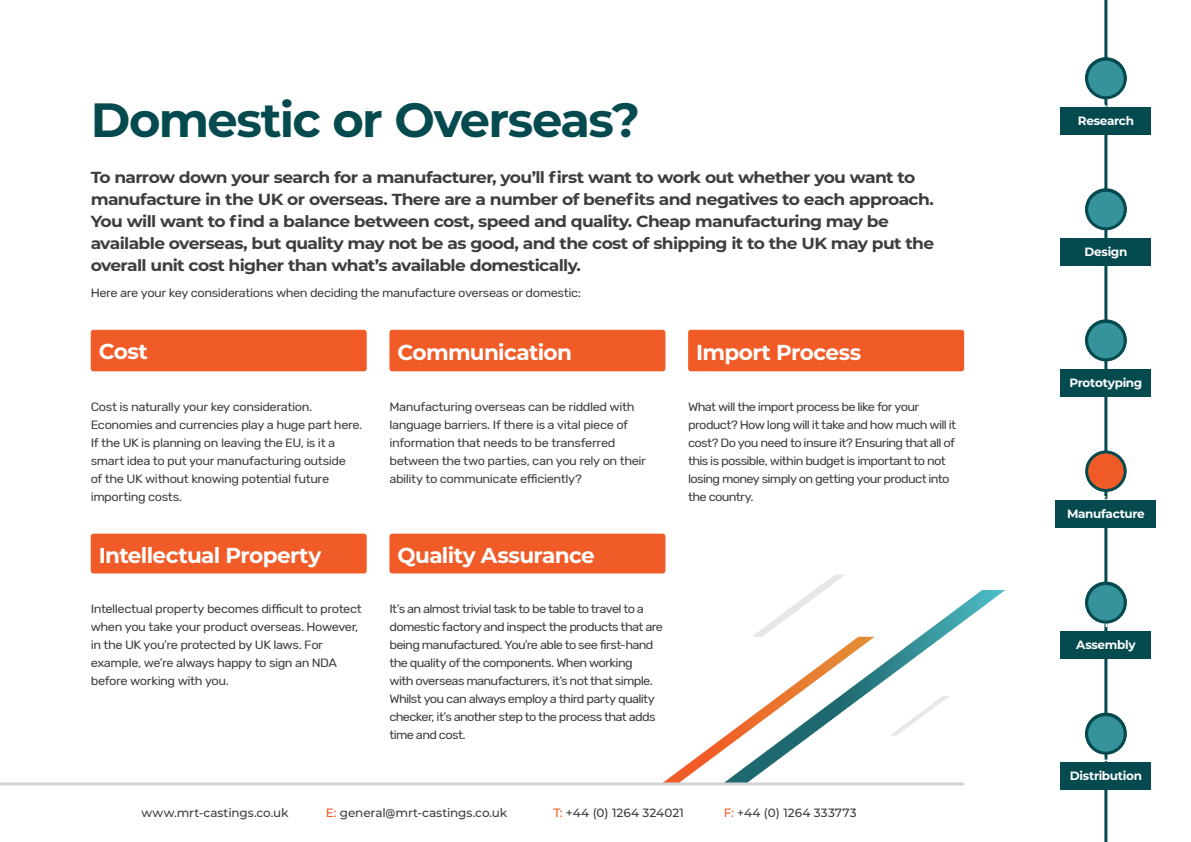
<style>
.page{position:relative;width:1191px;height:842px;background:#fff}
.page>*{position:absolute;margin:0;border:0;box-sizing:border-box;transform-origin:0 0}
.t1{font:700 48px "Montserrat";letter-spacing:-.035em;color:#044a4f}
.t2{font:700 21.6px "Montserrat";letter-spacing:-.03em;color:#fff}
.t3{font:700 16px/22px "Montserrat";letter-spacing:-.04em;color:#3e3e3f;scale:1.07 1}
.t4{font:12px/18px "Rubik";letter-spacing:-.035em;color:#3e3e3f;scale:1.07 1}
.t5{font:12px/18px "Rubik";letter-spacing:-.055em;color:#3e3e3f;scale:1.07 1}
.t6{font:700 12px "Montserrat";letter-spacing:-.025em;color:#fff}
.t7{font:500 12px "Montserrat";letter-spacing:-.005em;color:#3e3e3f}
.t8{font:500 12px "Montserrat";letter-spacing:.02em;color:#3e3e3f}
.s1{color:#f15b27}
.s2{font-family:"Rubik";font-weight:400}
</style>
<div class="page">
<hr style="left:1104px;top:0;width:3px;height:842px;background:#044a4f">
<div style="left:1085px;top:319px;width:41px;height:42px;border:3px solid #044a4f;border-radius:50%"></div>
<div style="left:1085px;top:57px;width:41px;height:42px;border:3px solid #044a4f;border-radius:50%"></div>
<div style="left:1086px;top:452px;width:39px;height:38px;background:#f15b27;border-radius:50%"></div>
<div style="left:1085px;top:450px;width:41px;height:42px;border:3px solid #044a4f;border-radius:50%"></div>
<div style="left:1085px;top:581px;width:41px;height:42px;border:3px solid #044a4f;border-radius:50%"></div>
<div style="left:1086px;top:714px;width:39px;height:39px;background:#044a4f;border-radius:50%"></div>
<div style="left:1085px;top:713px;width:41px;height:41px;border:3px solid #044a4f;border-radius:50%"></div>
<div style="left:1085px;top:188px;width:41px;height:42px;border:3px solid #044a4f;border-radius:50%"></div>
<div style="left:91px;top:330px;width:276px;height:41px;background:#f15b27;border-radius:3px"></div>
<div style="left:389px;top:330px;width:276px;height:41px;background:#f15b27;border-radius:3px"></div>
<div style="left:91px;top:534px;width:276px;height:39px;background:#f15b27;border-radius:3px"></div>
<div style="left:389px;top:534px;width:276px;height:39px;background:#f15b27;border-radius:3px"></div>
<div style="left:688px;top:330px;width:276px;height:41px;background:#f15b27;border-radius:3px"></div>
<svg style="left:858px;top:590px;width:147px;height:98px"></svg>
<svg style="left:664px;top:637px;width:210px;height:145px"></svg>
<svg style="left:752px;top:574px;width:93px;height:63px"></svg>
<svg style="left:890px;top:696px;width:59px;height:40px"></svg>
<hr style="left:0;top:782px;width:964px;height:3px;background:#d1d2d4">
<div style="left:1086px;top:321px;width:39px;height:39px;background:#37939b;border-radius:50%"></div>
<div style="left:1085px;top:320px;width:41px;height:41px;border:3px solid #044a4f;border-radius:50%"></div>
<div style="left:1060px;top:369px;width:91px;height:28px;background:#044a4f"></div>
<div style="left:1086px;top:59px;width:39px;height:39px;background:#37939b;border-radius:50%"></div>
<div style="left:1085px;top:58px;width:41px;height:41px;border:3px solid #044a4f;border-radius:50%"></div>
<div style="left:1060px;top:107px;width:91px;height:28px;background:#044a4f"></div>
<div style="left:1055px;top:500px;width:101px;height:28px;background:#044a4f"></div>
<div style="left:1086px;top:583px;width:39px;height:39px;background:#37939b;border-radius:50%"></div>
<div style="left:1085px;top:582px;width:41px;height:42px;border:3px solid #044a4f;border-radius:50%"></div>
<div style="left:1060px;top:631px;width:91px;height:28px;background:#044a4f"></div>
<div style="left:1086px;top:715px;width:39px;height:38px;background:#37939b;border-radius:50%"></div>
<div style="left:1085px;top:713px;width:41px;height:42px;border:3px solid #044a4f;border-radius:50%"></div>
<div style="left:1060px;top:762px;width:91px;height:28px;background:#044a4f"></div>
<div style="left:1086px;top:190px;width:39px;height:39px;background:#37939b;border-radius:50%"></div>
<div style="left:1085px;top:189px;width:41px;height:41px;border:3px solid #044a4f;border-radius:50%"></div>
<div style="left:1060px;top:238px;width:91px;height:28px;background:#044a4f"></div>
<h1 class="t1" style="left:91px;top:86px;width:551px">Domestic or Overseas?</h1>
<p class="t3" style="left:91px;top:165px;width:790px">To narrow down your search for a manufacturer, you’ll first want to work out whether you want to manufacture in the UK or overseas. There are a number of benefits and negatives to each approach.<br>You will want to find a balance between cost, speed and quality. Cheap manufacturing may be available overseas, but quality may not be as good, and the cost of shipping it to the UK may put the overall unit cost higher than what’s available domestically.</p>
<p class="t4" style="left:91px;top:284px;width:460px">Here are your key considerations when deciding the manufacture overseas or domestic:</p>
<h2 class="t2" style="left:99px;top:336px;width:51px">Cost</h2>
<p class="t4" style="left:91px;top:398px;width:255px">Cost is naturally your key consideration.<br>Economies and currencies play a huge part here.<br>If the UK is planning on leaving the EU, is it a smart idea to put your manufacturing outside<br>of the UK without knowing potential future importing costs.</p>
<h2 class="t2" style="left:397px;top:336px;width:176px">Communication</h2>
<p class="t4" style="left:389px;top:398px;width:241px">Manufacturing overseas can be riddled with language barriers. If there is a vital piece of information that needs to be transferred between the two parties, can you rely on their ability to communicate efficiently?</p>
<h2 class="t2" style="left:99px;top:540px;width:224px">Intellectual Property</h2>
<h2 class="t2" style="left:397px;top:540px;width:199px">Quality Assurance</h2>
<p class="t4" style="left:91px;top:600px;width:255px">Intellectual property becomes difficult to protect when you take your product overseas. However, in the UK you’re protected by UK laws. For example, we’re always happy to sign an NDA before working with you.</p>
<p class="t5" style="left:389px;top:600px;width:257px">It’s an almost trivial task to be table to travel to a domestic factory and inspect the products that are being manufactured. You’re able to see first-hand the quality of the components. When working<br>with overseas manufacturers, it’s not that simple.<br>Whilst you can always employ a third party quality checker, it’s another step to the process that adds time and cost.</p>
<h2 class="t2" style="left:696px;top:336px;width:167px">Import Process</h2>
<p class="t5" style="left:688px;top:398px;width:252px">What will the import process be like for your product? How long will it take and how much will it cost? Do you need to insure it? Ensuring that all of this is possible, within budget is important to not losing money simply on getting your product into the country.</p>
<p class="t7" style="left:141px;top:804px;width:149px">www.mrt-castings.co.uk</p>
<p class="t7" style="left:326px;top:804px;width:183px"><span class="s1">E:</span> general<span class="s2">@</span>mrt-castings.co.uk</p>
<p class="t7" style="left:553px;top:804px;width:132px"><span class="s1">T:</span> +44 (0) 1264 324021</p>
<p class="t8" style="left:724px;top:804px;width:134px"><span class="s1">F:</span> +44 (0) 1264 333773</p>
<p class="t6" style="left:1077px;top:112px;width:58px">Research</p>
<p class="t6" style="left:1084px;top:236px;width:44px">Design</p>
<p class="t6" style="left:1084px;top:243px;width:44px">Design</p>
<p class="t6" style="left:1069px;top:367px;width:74px">Prototyping</p>
<p class="t6" style="left:1069px;top:374px;width:74px">Prototyping</p>
<p class="t6" style="left:1067px;top:505px;width:79px">Manufacture</p>
<p class="t6" style="left:1076px;top:636px;width:61px">Assembly</p>
<p class="t6" style="left:1069px;top:767px;width:74px">Distribution</p>
</div>
